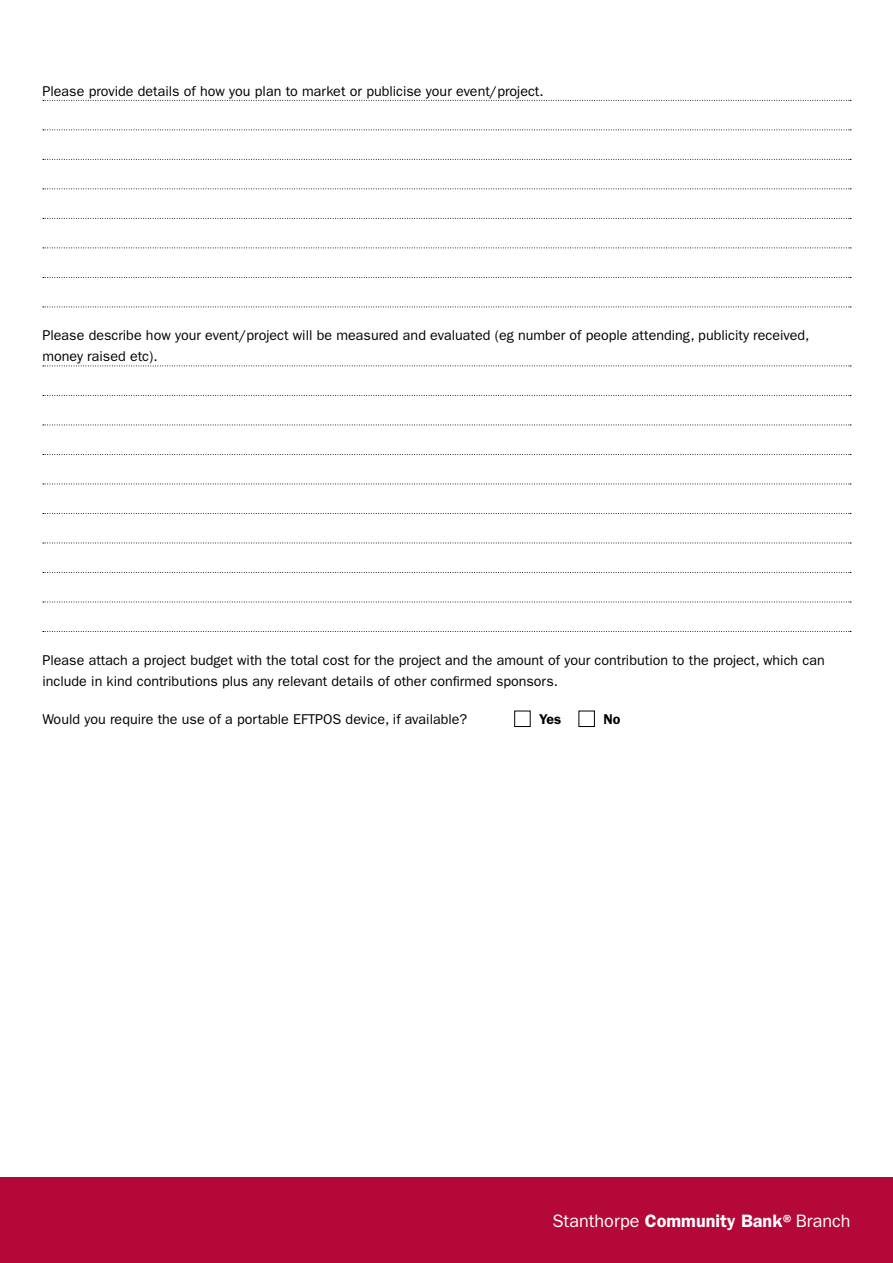
<style>
.page{position:relative;width:893px;height:1263px;background:#fff}
.page>*{position:absolute;margin:0;border:0;box-sizing:border-box;transform-origin:0 0}
.t1{font:18px "Franklin Gothic";color:#fff}
.t2{font:14.25px/21px "Franklin Gothic";color:#000}
.t3{font:600 14.25px "Franklin Gothic";color:#000}
.s1{font-weight:600}
</style>
<div class="page">
<svg style="left:43px;top:100px;width:808px;height:1px"></svg>
<svg style="left:43px;top:129px;width:808px;height:1px"></svg>
<svg style="left:43px;top:159px;width:808px;height:1px"></svg>
<svg style="left:43px;top:188px;width:808px;height:1px"></svg>
<svg style="left:43px;top:218px;width:808px;height:1px"></svg>
<svg style="left:43px;top:247px;width:808px;height:1px"></svg>
<svg style="left:43px;top:277px;width:808px;height:1px"></svg>
<svg style="left:43px;top:307px;width:808px;height:1px"></svg>
<svg style="left:43px;top:366px;width:808px;height:1px"></svg>
<svg style="left:43px;top:395px;width:808px;height:1px"></svg>
<svg style="left:43px;top:425px;width:808px;height:1px"></svg>
<svg style="left:43px;top:454px;width:808px;height:1px"></svg>
<svg style="left:43px;top:484px;width:808px;height:1px"></svg>
<svg style="left:43px;top:513px;width:808px;height:1px"></svg>
<svg style="left:43px;top:543px;width:808px;height:1px"></svg>
<svg style="left:43px;top:572px;width:808px;height:1px"></svg>
<svg style="left:43px;top:602px;width:808px;height:1px"></svg>
<svg style="left:43px;top:631px;width:808px;height:1px"></svg>
<div style="left:514px;top:711px;width:17px;height:16px;border:1px solid #000"></div>
<div style="left:578px;top:711px;width:17px;height:16px;border:1px solid #000"></div>
<div style="left:0;top:1178px;width:893px;height:85px;background:#b30838"></div>
<p class="t2" style="left:43px;top:80px;width:503px">Please provide details of how you plan to market or publicise your event/project.</p>
<p class="t2" style="left:43px;top:325px;width:768px">Please describe how your event/project will be measured and evaluated (eg number of people attending, publicity received, money raised etc).</p>
<p class="t2" style="left:43px;top:650px;width:784px">Please attach a project budget with the total cost for the project and the amount of your contribution to the project, which can include in kind contributions plus any relevant details of other confirmed sponsors.</p>
<p class="t2" style="left:43px;top:709px;width:426px">Would you require the use of a portable EFTPOS device, if available?</p>
<p class="t3" style="left:539px;top:710px;width:24px">Yes</p>
<p class="t3" style="left:603px;top:710px;width:19px">No</p>
<p class="t1" style="left:552px;top:1210px;width:299px">Stanthorpe <span class="s1">Community Bank®</span>Branch</p>
</div>
